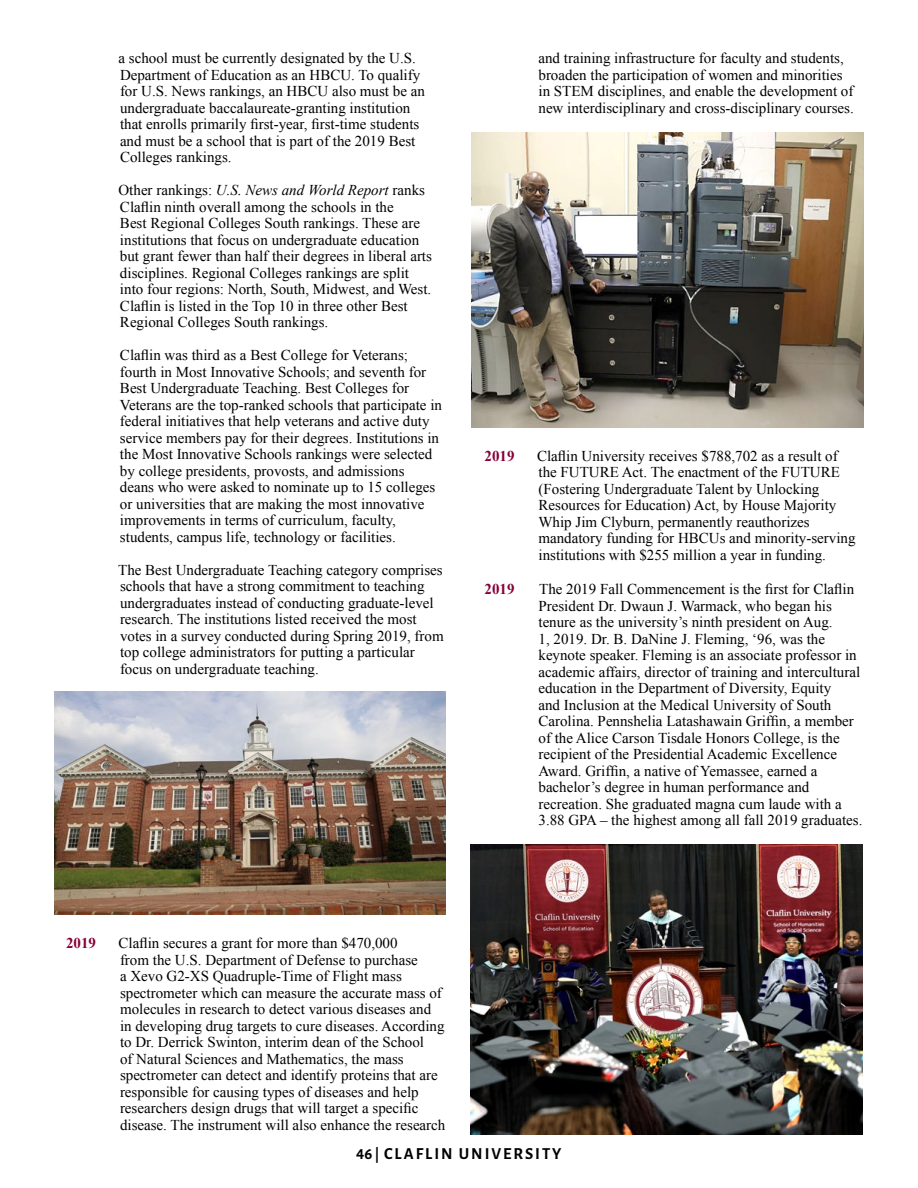
<style>
.page{position:relative;width:918px;height:1188px;background:#fff}
.page>*{position:absolute;margin:0;border:0;box-sizing:border-box;transform-origin:0 0}
.t1{font:700 16.5px "Alegreya Sans SC";letter-spacing:.12em;color:#000}
.t2{font:15px/16.5px "Times New Roman";color:#000}
.t3{font:700 15px "Times New Roman";color:#870038}
.s1{font-style:italic}
.s2{font-size:15px}
</style>
<div class="page">
<img style="left:472px;top:132px;width:391px;height:296px">
<img style="left:54px;top:691px;width:392px;height:223px">
<img style="left:470px;top:845px;width:393px;height:289px">
<p class="t2" style="left:118px;top:50px;width:308px">a school must be currently designated by the U.S.<br>Department of Education as an HBCU. To qualify for U.S. News rankings, an HBCU also must be an undergraduate baccalaureate-granting institution that enrolls primarily first-year, first-time students and must be a school that is part of the 2019 Best Colleges rankings.</p>
<p class="t2" style="left:118px;top:182px;width:315px">Other rankings: <span class="s1">U.S. News and World Report</span> ranks Claflin ninth overall among the schools in the<br>Best Regional Colleges South rankings. These are institutions that focus on undergraduate education but grant fewer than half their degrees in liberal arts disciplines. Regional Colleges rankings are split into four regions: North, South, Midwest, and West.<br>Claflin is listed in the Top 10 in three other Best Regional Colleges South rankings.</p>
<p class="t2" style="left:120px;top:347px;width:324px">Claflin was third as a Best College for Veterans; fourth in Most Innovative Schools; and seventh for Best Undergraduate Teaching. Best Colleges for Veterans are the top-ranked schools that participate in federal initiatives that help veterans and active duty service members pay for their degrees. Institutions in the Most Innovative Schools rankings were selected by college presidents, provosts, and admissions deans who were asked to nominate up to 15 colleges or universities that are making the most innovative improvements in terms of curriculum, faculty, students, campus life, technology or facilities.</p>
<p class="t2" style="left:118px;top:561px;width:327px">The Best Undergraduate Teaching category comprises schools that have a strong commitment to teaching undergraduates instead of conducting graduate-level research. The institutions listed received the most votes in a survey conducted during Spring 2019, from top college administrators for putting a particular focus on undergraduate teaching.</p>
<p class="t2" style="left:539px;top:50px;width:317px">and training infrastructure for faculty and students, broaden the participation of women and minorities in STEM disciplines, and enable the development of new interdisciplinary and cross-disciplinary courses.</p>
<p class="t3" style="left:484px;top:445px;width:31px">2019</p>
<p class="t2" style="left:537px;top:447px;width:320px">Claflin University receives $788,702 as a result of the FUTURE Act. The enactment of the FUTURE (Fostering Undergraduate Talent by Unlocking Resources for Education) Act, by House Majority Whip Jim Clyburn, permanently reauthorizes mandatory funding for HBCUs and minority-serving institutions with $255 million a year in funding.</p>
<p class="t3" style="left:484px;top:579px;width:31px">2019</p>
<p class="t2" style="left:538px;top:581px;width:326px">The 2019 Fall Commencement is the first for Claflin President Dr. Dwaun J. Warmack, who began his tenure as the university’s ninth president on Aug.<br>1, 2019. Dr. B. DaNine J. Fleming, ‘96, was the keynote speaker. Fleming is an associate professor in academic affairs, director of training and intercultural education in the Department of Diversity, Equity<br>and Inclusion at the Medical University of South Carolina. Pennshelia Latashawain Griffin, a member of the Alice Carson Tisdale Honors College, is the recipient of the Presidential Academic Excellence Award. Griffin, a native of Yemassee, earned a bachelor’s degree in human performance and recreation. She graduated magna cum laude with a 3.88 GPA – the highest among all fall 2019 graduates.</p>
<p class="t3" style="left:66px;top:933px;width:31px">2019</p>
<p class="t2" style="left:119px;top:935px;width:328px">Claflin secures a grant for more than $470,000<br>from the U.S. Department of Defense to purchase<br>a Xevo G2-XS Quadruple-Time of Flight mass spectrometer which can measure the accurate mass of molecules in research to detect various diseases and<br>in developing drug targets to cure diseases. According to Dr. Derrick Swinton, interim dean of the School<br>of Natural Sciences and Mathematics, the mass spectrometer can detect and identify proteins that are responsible for causing types of diseases and help researchers design drugs that will target a specific disease. The instrument will also enhance the research</p>
<p class="t1" style="left:356px;top:1142px;width:207px">46 <span class="s2">|</span> CLAFLIN UNIVERSITY</p>
</div>
